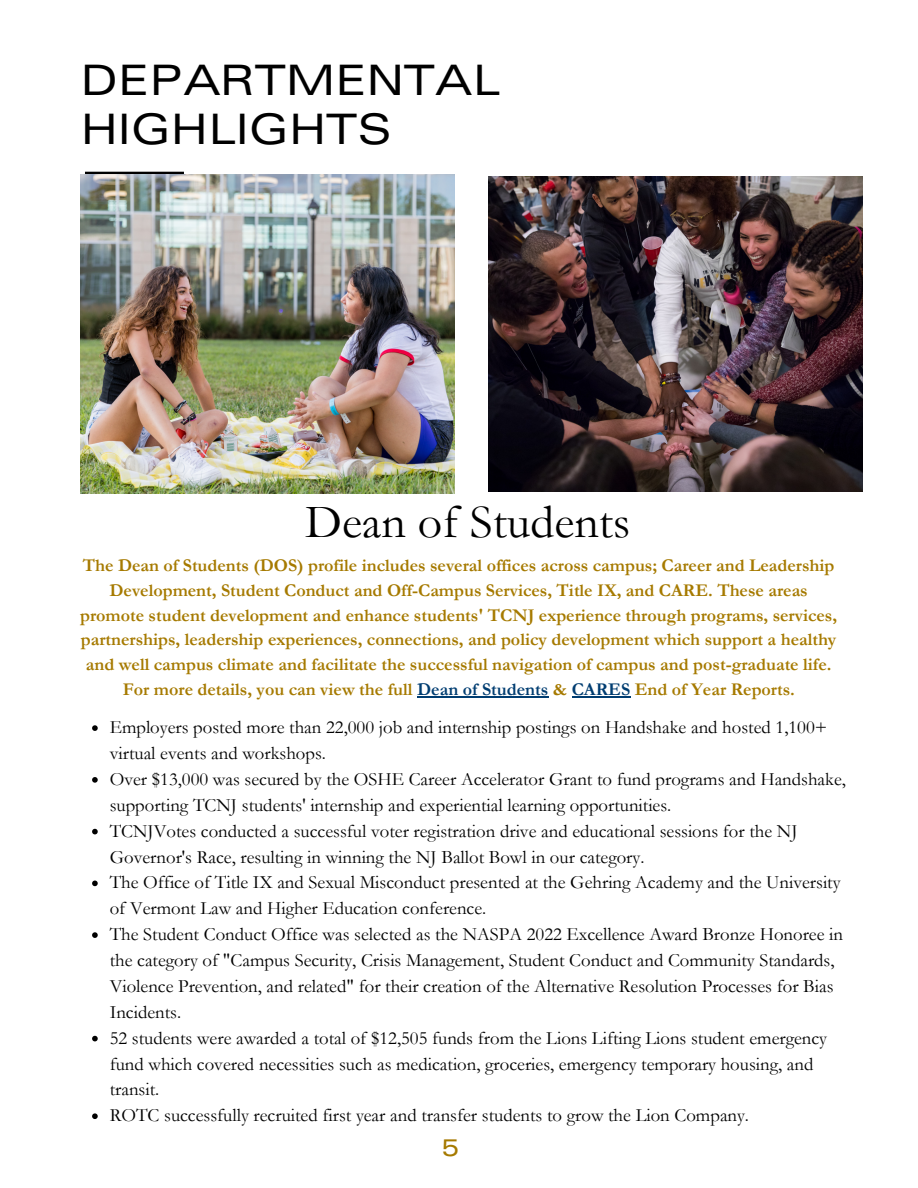
<style>
.page{position:relative;width:918px;height:1188px;background:#fff}
.page>*{position:absolute;margin:0;border:0;box-sizing:border-box;transform-origin:0 0}
.t1{font:48px "Garamond";color:#000}
.t2{font:expanded 42px/49.2px "Univers LT Std";color:#000}
.t3{font:expanded 24px "Univers LT Std";color:#a67a00}
.t4{font:18.75px/25.8px "Garamond";color:#000}
.t5{font:700 18px/24.8px "Garamond";color:#a67a00;text-align:center}
.s1{color:#003d71}
</style>
<div class="page">
<svg style="left:85px;top:172px;width:99px;height:2px"></svg>
<img style="left:81px;top:174px;width:373px;height:320px">
<hr style="left:417px;top:696px;width:131px;height:1px;background:#003d71">
<hr style="left:572px;top:696px;width:58px;height:1px;background:#003d71">
<svg style="left:92px;top:725px;width:6px;height:6px"></svg>
<svg style="left:92px;top:777px;width:6px;height:6px"></svg>
<svg style="left:92px;top:829px;width:6px;height:5px"></svg>
<svg style="left:92px;top:881px;width:6px;height:5px"></svg>
<svg style="left:92px;top:932px;width:6px;height:6px"></svg>
<svg style="left:92px;top:1036px;width:6px;height:5px"></svg>
<svg style="left:92px;top:1113px;width:6px;height:6px"></svg>
<img style="left:489px;top:177px;width:373px;height:315px">
<h2 class="t2" style="left:81px;top:61px;width:421px">DEPARTMENTAL<br>HIGHLIGHTS</h2>
<h1 class="t1" style="left:305px;top:496px;width:327px">Dean of Students</h1>
<p class="t5" style="left:80px;top:553px;width:758px">The Dean of Students (DOS) profile includes several offices across campus; Career and Leadership Development, Student Conduct and Off-Campus Services, Title IX, and CARE. These areas promote student development and enhance students' TCNJ experience through programs, services, partnerships, leadership experiences, connections, and policy development which support a healthy and well campus climate and facilitate the successful navigation of campus and post-graduate life.<br>For more details, you can view the full <span class="s1">Dean of Students</span> &amp; <span class="s1">CARES</span> End of Year Reports.</p>
<p class="t4" style="left:110px;top:715px;width:738px">Employers posted more than 22,000 job and internship postings on Handshake and hosted 1,100+ virtual events and workshops.<br>Over $13,000 was secured by the OSHE Career Accelerator Grant to fund programs and Handshake, supporting TCNJ students' internship and experiential learning opportunities.<br>TCNJVotes conducted a successful voter registration drive and educational sessions for the NJ Governor's Race, resulting in winning the NJ Ballot Bowl in our category.<br>The Office of Title IX and Sexual Misconduct presented at the Gehring Academy and the University of Vermont Law and Higher Education conference.<br>The Student Conduct Office was selected as the NASPA 2022 Excellence Award Bronze Honoree in the category of "Campus Security, Crisis Management, Student Conduct and Community Standards, Violence Prevention, and related" for their creation of the Alternative Resolution Processes for Bias Incidents.<br>52 students were awarded a total of $12,505 funds from the Lions Lifting Lions student emergency fund which covered necessities such as medication, groceries, emergency temporary housing, and transit.<br>ROTC successfully recruited first year and transfer students to grow the Lion Company.</p>
<p class="t3" style="left:442px;top:1139px;width:19px">5</p>
</div>
